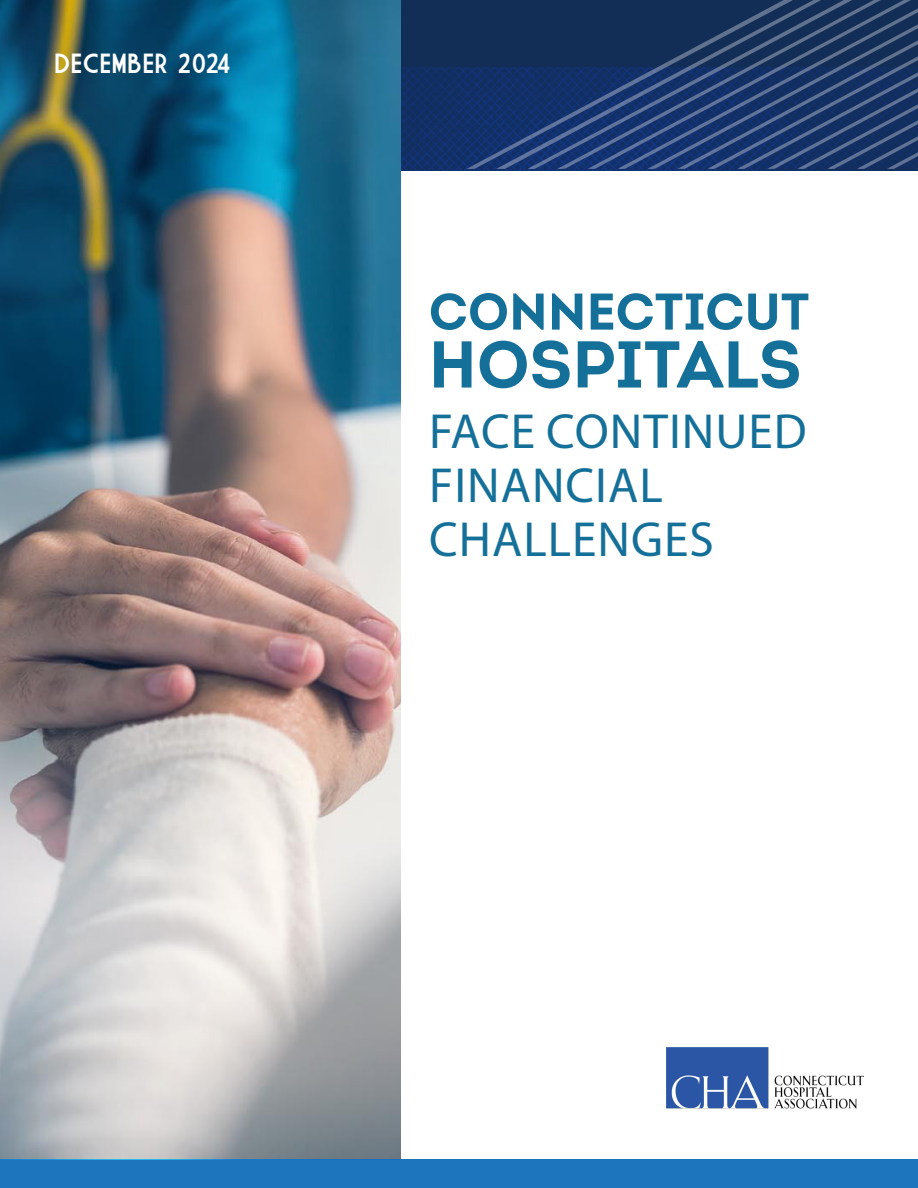
<style>
.page{position:relative;width:918px;height:1188px;background:#fff}
.page>*{position:absolute;margin:0;border:0;box-sizing:border-box;transform-origin:0 0}
.t1{font:66px "Intro Bold Alt";color:#147099}
.t2{font:51.45px "Intro Bold Alt";color:#147099}
.t3{font:49.5px/54px "Myriad Pro";letter-spacing:.02em;color:#147099}
.column{font:27px "Market Deco";color:#fff}
</style>
<div class="page">
<div style="left:0;top:0;width:918px;height:170px;background:#122e57"></div>
<img style="left:401px;top:67px;width:64px;height:103px">
<img style="left:0;top:0;width:401px;height:1160px">
<div style="left:0;top:1160px;width:918px;height:28px;background:#1c75bd"></div>
<svg style="left:465px;top:0;width:453px;height:170px"></svg>
<img style="left:667px;top:1048px;width:197px;height:60px">
<p class="column" style="left:54px;top:49px;width:179px">DECEMBER 2024</p>
<p class="t2" style="left:429px;top:279px;width:382px">CONNECTICUT</p>
<p class="t1" style="left:429px;top:322px;width:374px">HOSPITALS</p>
<p class="t3" style="left:429px;top:403px;width:379px">FACE CONTINUED<br>FINANCIAL<br>CHALLENGES</p>
</div>
